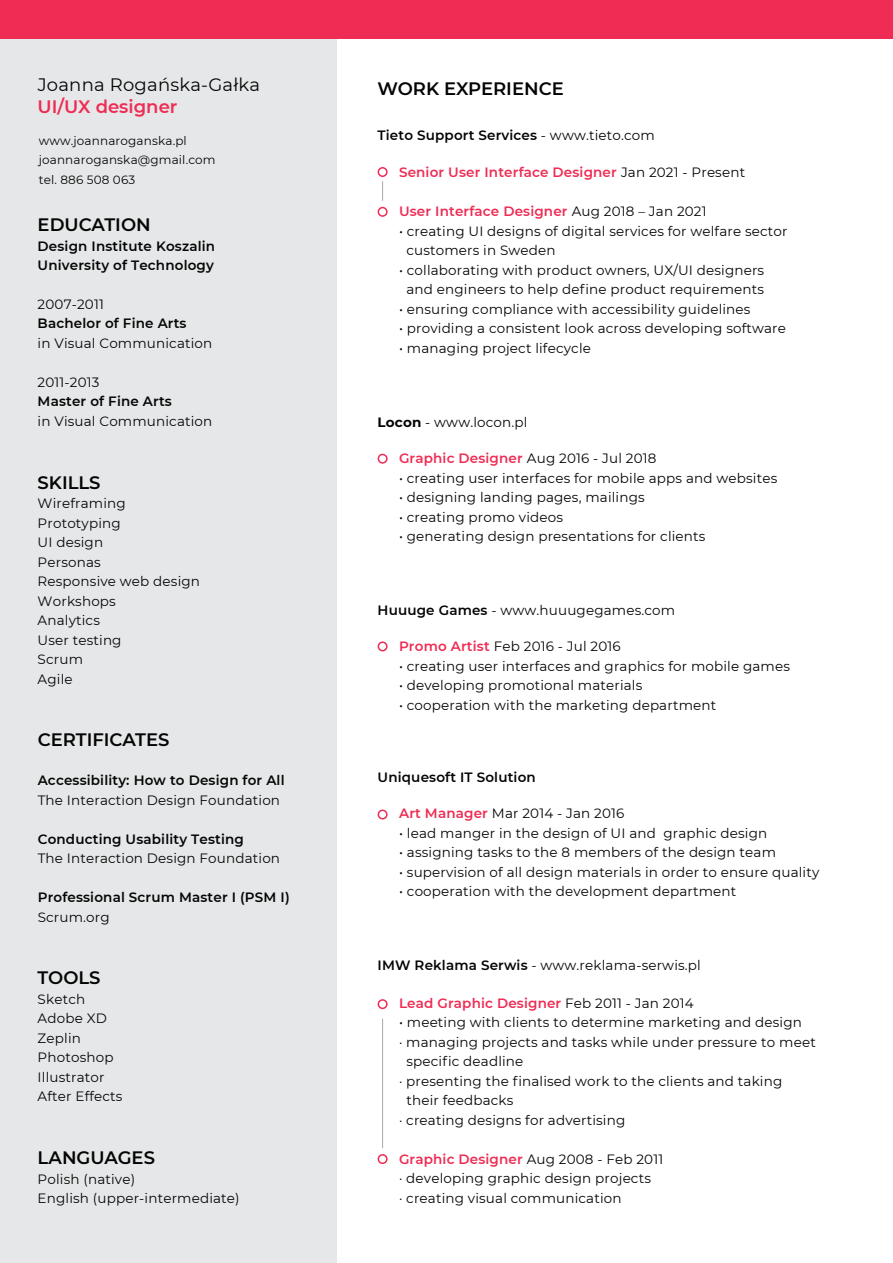
<style>
.page{position:relative;width:893px;height:1263px;background:#fff}
.page>*{position:absolute;margin:0;border:0;box-sizing:border-box;transform-origin:0 0}
.t1{font:600 18px "Montserrat";color:#040503}
.t2{font:18px "Montserrat";letter-spacing:.01em;color:#040503}
.t3{font:600 18px "Montserrat";color:#ee2c54}
.t4{font:13.5px/19.5px "Montserrat";letter-spacing:.01em;color:#040503}
.t5{font:600 13.5px/19.5px "Montserrat";letter-spacing:.01em;color:#040503}
.t6{font:600 13.5px "Montserrat";letter-spacing:.01em;color:#ee2c54}
.t7{font:12px/19.5px "Montserrat";letter-spacing:.01em;color:#040503}
.s1{font-weight:400}
.s2{font-weight:400;color:#040503}
.s3{font-weight:700}
.s4{font-weight:600}
.s5{font-weight:600;color:#ee2c54}
</style>
<div class="page">
<div style="left:0;top:0;width:336px;height:1263px;background:#e6e7e9"></div>
<div style="left:0;top:0;width:893px;height:39px;background:#ee2c54"></div>
<div style="left:378px;top:167px;width:10px;height:10px;border:2px solid #ee2c54;border-radius:50%"></div>
<div style="left:378px;top:207px;width:10px;height:10px;border:2px solid #ee2c54;border-radius:50%"></div>
<svg style="left:382px;top:181px;width:1px;height:20px"></svg>
<hr style="left:382px;top:1018px;width:1px;height:130px;background:#a8a9ad">
<div style="left:378px;top:454px;width:10px;height:10px;border:2px solid #ee2c54;border-radius:50%"></div>
<div style="left:378px;top:641px;width:10px;height:10px;border:2px solid #ee2c54;border-radius:50%"></div>
<div style="left:378px;top:809px;width:10px;height:10px;border:2px solid #ee2c54;border-radius:50%"></div>
<div style="left:378px;top:999px;width:10px;height:10px;border:2px solid #ee2c54;border-radius:50%"></div>
<div style="left:378px;top:1154px;width:10px;height:10px;border:2px solid #ee2c54;border-radius:50%"></div>
<h1 class="t2" style="left:38px;top:72px;width:224px">Joanna Rogańska-Gałka</h1>
<h1 class="t3" style="left:38px;top:94px;width:141px">UI/UX designer</h1>
<p class="t7" style="left:39px;top:130px;width:178px">www.joannaroganska.pl joannaroganska@gmail.com tel. 886 508 063</p>
<h1 class="t1" style="left:38px;top:212px;width:115px">EDUCATION</h1>
<p class="t5" style="left:38px;top:235px;width:179px">Design Institute Koszalin<br>University of Technology</p>
<p class="t4" style="left:38px;top:294px;width:68px">2007-2011</p>
<p class="t5" style="left:38px;top:313px;width:150px">Bachelor of Fine Arts</p>
<p class="t4" style="left:38px;top:333px;width:176px">in Visual Communication</p>
<p class="t4" style="left:38px;top:372px;width:63px">2011-2013</p>
<p class="t5" style="left:38px;top:391px;width:136px">Master of Fine Arts</p>
<p class="t4" style="left:38px;top:411px;width:176px">in Visual Communication</p>
<h1 class="t1" style="left:38px;top:469px;width:64px">SKILLS</h1>
<p class="t4" style="left:38px;top:493px;width:164px">Wireframing<br>Prototyping<br>UI design<br>Personas<br>Responsive web design<br>Workshops<br>Analytics<br>User testing<br>Scrum<br>Agile</p>
<h1 class="t1" style="left:38px;top:727px;width:133px">CERTIFICATES</h1>
<p class="t5" style="left:38px;top:770px;width:248px">Accessibility: How to Design for All</p>
<p class="t4" style="left:38px;top:790px;width:244px">The Interaction Design Foundation</p>
<p class="t5" style="left:38px;top:829px;width:208px">Conducting Usability Testing</p>
<p class="t4" style="left:38px;top:848px;width:244px">The Interaction Design Foundation</p>
<p class="t5" style="left:38px;top:887px;width:253px">Professional Scrum Master I (PSM I)</p>
<p class="t4" style="left:38px;top:907px;width:74px">Scrum.org</p>
<h1 class="t1" style="left:38px;top:965px;width:64px">TOOLS</h1>
<p class="t4" style="left:38px;top:989px;width:86px">Sketch<br>Adobe XD<br>Zeplin<br>Photoshop<br>Illustrator<br>After Effects</p>
<h1 class="t1" style="left:38px;top:1145px;width:119px">LANGUAGES</h1>
<p class="t4" style="left:38px;top:1168px;width:204px">Polish (native)<br>English (upper-intermediate)</p>
<h1 class="t1" style="left:378px;top:75px;width:188px">WORK EXPERIENCE</h1>
<p class="t5" style="left:378px;top:125px;width:279px">Tieto Support Services <span class="s1">- www.tieto.com</span></p>
<p class="t6" style="left:399px;top:163px;width:348px">Senior User Interface Designer <span class="s2">Jan 2021 - Present</span></p>
<p class="t6" style="left:399px;top:202px;width:309px">User Interface Designer <span class="s2">Aug 2018 – Jan 2021</span></p>
<p class="t4" style="left:406px;top:220px;width:383px;text-indent:-7px">• creating UI designs of digital services for welfare sector customers in Sweden</p>
<p class="t4" style="left:399px;top:259px;width:367px;text-align:center">• collaborating with product owners, UX/UI designers and engineers to help define product requirements</p>
<p class="t4" style="left:399px;top:298px;width:353px">• ensuring compliance with accessibility guidelines</p>
<p class="t4" style="left:399px;top:318px;width:388px">• providing a consistent look across developing software</p>
<p class="t4" style="left:399px;top:337px;width:193px">• managing project lifecycle</p>
<p class="t4" style="left:378px;top:412px;width:151px"><span class="s3">Locon</span> - www.locon.pl</p>
<p class="t6" style="left:399px;top:449px;width:259px">Graphic Designer <span class="s2">Aug 2016 - Jul 2018</span></p>
<p class="t4" style="left:399px;top:468px;width:380px">• creating user interfaces for mobile apps and websites</p>
<p class="t4" style="left:399px;top:487px;width:247px">• designing landing pages, mailings</p>
<p class="t4" style="left:399px;top:507px;width:165px">• creating promo videos</p>
<p class="t4" style="left:399px;top:526px;width:308px">• generating design presentations for clients</p>
<p class="t4" style="left:378px;top:600px;width:299px"><span class="s4">Huuuge Games</span> - www.huuugegames.com</p>
<p class="t4" style="left:399px;top:636px;width:223px"><span class="s5">Promo Artist</span> Feb 2016 - Jul 2016</p>
<p class="t4" style="left:399px;top:656px;width:392px">• creating user interfaces and graphics for mobile games</p>
<p class="t4" style="left:399px;top:675px;width:245px">• developing promotional materials</p>
<p class="t4" style="left:399px;top:695px;width:319px">• cooperation with the marketing department</p>
<p class="t5" style="left:378px;top:767px;width:160px">Uniquesoft IT Solution</p>
<p class="t4" style="left:399px;top:803px;width:227px"><span class="s5">Art Manager</span> Mar 2014 - Jan 2016</p>
<p class="t4" style="left:399px;top:823px;width:370px">• lead manger in the design of UI and graphic design</p>
<p class="t4" style="left:399px;top:842px;width:378px">• assigning tasks to the 8 members of the design team</p>
<p class="t4" style="left:399px;top:862px;width:422px">• supervision of all design materials in order to ensure quality</p>
<p class="t4" style="left:399px;top:881px;width:339px">• cooperation with the development department</p>
<p class="t4" style="left:378px;top:955px;width:325px"><span class="s4">IMW Reklama Serwis</span> - www.reklama-serwis.pl</p>
<p class="t6" style="left:399px;top:993px;width:296px">Lead Graphic Designer <span class="s2">Feb 2011 - Jan 2014</span></p>
<p class="t4" style="left:399px;top:1012px;width:404px">• meeting with clients to determine marketing and design</p>
<p class="t4" style="left:399px;top:1032px;width:418px">· managing projects and tasks while under pressure to meet</p>
<p class="t4" style="left:406px;top:1051px;width:118px">specific deadline</p>
<p class="t4" style="left:399px;top:1071px;width:385px">· presenting the finalised work to the clients and taking</p>
<p class="t4" style="left:406px;top:1090px;width:109px">their feedbacks</p>
<p class="t4" style="left:399px;top:1110px;width:228px">· creating designs for advertising</p>
<p class="t4" style="left:399px;top:1149px;width:266px"><span class="s5">Graphic Designer</span> Aug 2008 - Feb 2011 · developing graphic design projects<br>· creating visual communication</p>
</div>
